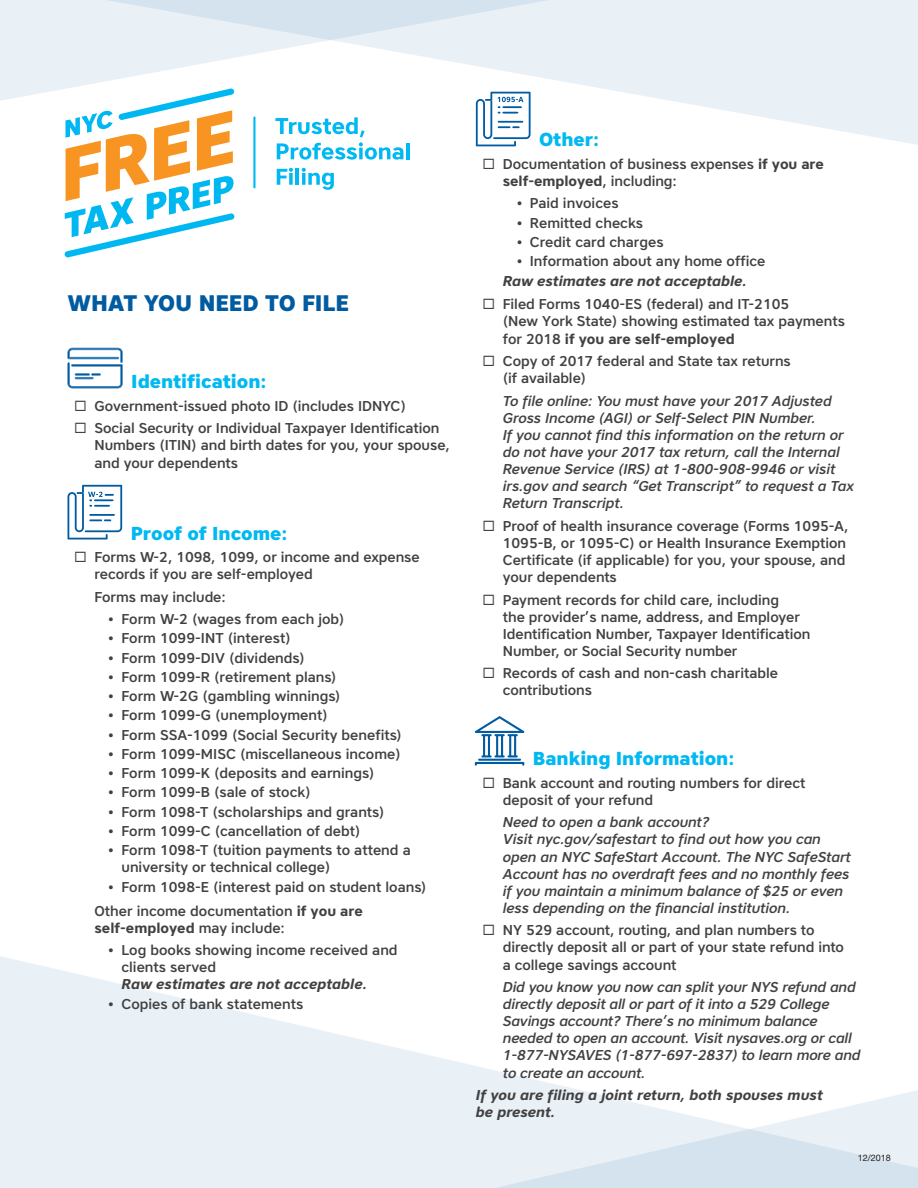
<style>
.page{position:relative;width:918px;height:1188px;background:#fff}
.page>*{position:absolute;margin:0;border:0;box-sizing:border-box;transform-origin:0 0}
.t1{font:800 22.5px "Core Sans A75";letter-spacing:-.005em;color:#005ba1}
.t2{font:800 18.75px "Core Sans A75";letter-spacing:-.005em;color:#00b9f2}
.t3{font:500 14.25px/17.1px "Core Sans A55";letter-spacing:-.005em;color:#414142}
.t4{font:italic 500 14.25px/17.1px "Core Sans A55";letter-spacing:-.005em;color:#414142}
.t5{font:italic 700 14.25px/17.1px "Core Sans A65";color:#414142}
.t6{font:700 14.25px "Core Sans A65";letter-spacing:-.005em;color:#414142}
.t7{font:9px "Helvetica Neue LT Std";color:#231f20}
.s1{font-family:"Core Sans A65";font-weight:700}
.s2{font-family:"Core Sans A55";font-weight:500}
</style>
<div class="page">
<svg style="left:0;top:0;width:918px;height:147px;fill:#e9f0f6"></svg>
<svg style="left:0;top:956px;width:569px;height:132px;fill:#eff4f9"></svg>
<svg style="left:0;top:1088px;width:918px;height:100px;background:#e7eff5"></svg>
<svg style="left:67px;top:348px;width:56px;height:40px"></svg>
<svg style="left:68px;top:485px;width:54px;height:55px"></svg>
<svg style="left:476px;top:92px;width:55px;height:54px"></svg>
<hr style="left:253px;top:116px;width:3px;height:72px;background:#00b9f2">
<svg style="left:275px;top:117px;width:128px;height:43px"></svg>
<hr style="left:406px;top:143px;width:4px;height:16px;background:#00b9f2">
<svg style="left:277px;top:168px;width:16px;height:17px"></svg>
<hr style="left:296px;top:168px;width:3px;height:17px;background:#00b9f2">
<svg style="left:302px;top:168px;width:32px;height:22px"></svg>
<svg style="left:64px;top:88px;width:171px;height:169px"></svg>
<svg style="left:475px;top:716px;width:49px;height:50px"></svg>
<h1 class="t1" style="left:68px;top:288px;width:283px">WHAT YOU NEED TO FILE</h1>
<h2 class="t2" style="left:131px;top:369px;width:137px">Identification:</h2>
<p class="t3" style="left:95px;top:394px;width:346px;line-height:22.5px">Government-issued photo ID (includes IDNYC)<br>Social Security or Individual Taxpayer Identification</p>
<p class="t3" style="left:95px;top:437px;width:357px">Numbers (ITIN) and birth dates for you, your spouse, and your dependents</p>
<h2 class="t2" style="left:131px;top:520px;width:158px">Proof of Income:</h2>
<p class="t3" style="left:95px;top:548px;width:327px">Forms W-2, 1098, 1099, or income and expense records if you are self-employed</p>
<p class="t3" style="left:95px;top:588px;width:133px">Forms may include:</p>
<p class="t3" style="left:108px;top:610px;width:238px">• Form W-2 (wages from each job)</p>
<p class="t3" style="left:108px;top:630px;width:184px">• Form 1099-INT (interest)</p>
<p class="t3" style="left:108px;top:649px;width:198px">• Form 1099-DIV (dividends)</p>
<p class="t3" style="left:108px;top:668px;width:230px">• Form 1099-R (retirement plans)</p>
<p class="t3" style="left:108px;top:687px;width:234px">• Form W-2G (gambling winnings)</p>
<p class="t3" style="left:108px;top:707px;width:221px">• Form 1099-G (unemployment)</p>
<p class="t3" style="left:108px;top:726px;width:296px">• Form SSA-1099 (Social Security benefits)</p>
<p class="t3" style="left:108px;top:745px;width:294px">• Form 1099-MISC (miscellaneous income)</p>
<p class="t3" style="left:108px;top:764px;width:268px">• Form 1099-K (deposits and earnings)</p>
<p class="t3" style="left:108px;top:784px;width:204px">• Form 1099-B (sale of stock)</p>
<p class="t3" style="left:108px;top:803px;width:278px">• Form 1098-T (scholarships and grants)</p>
<p class="t3" style="left:108px;top:822px;width:254px">• Form 1099-C (cancellation of debt)</p>
<p class="t3" style="left:121px;top:841px;width:291px;text-indent:-13px">• Form 1098-T (tuition payments to attend a university or technical college)</p>
<p class="t3" style="left:94px;top:874px;width:334px;line-height:23.9px;text-indent:14px">• Form 1098-E (interest paid on student loans)<br>Other income documentation <span class="s1">if you are</span></p>
<p class="t6" style="left:94px;top:918px;width:192px">self-employed <span class="s2">may include:</span></p>
<p class="t3" style="left:121px;top:941px;width:278px;text-indent:-13px">• Log books showing income received and clients served</p>
<p class="t5" style="left:121px;top:976px;width:247px">Raw estimates are not acceptable.</p>
<p class="t3" style="left:108px;top:995px;width:197px">• Copies of bank statements</p>
<h2 class="t2" style="left:539px;top:127px;width:61px">Other:</h2>
<p class="t3" style="left:503px;top:155px;width:323px">Documentation of business expenses <span class="s1">if you are</span></p>
<p class="t6" style="left:503px;top:172px;width:176px">self-employed<span class="s2">, including:</span></p>
<p class="t3" style="left:516px;top:195px;width:104px">• Paid invoices</p>
<p class="t3" style="left:516px;top:214px;width:128px">• Remitted checks</p>
<p class="t3" style="left:516px;top:233px;width:149px">• Credit card charges</p>
<p class="t3" style="left:516px;top:252px;width:251px">• Information about any home office</p>
<p class="t5" style="left:503px;top:272px;width:246px">Raw estimates are not acceptable.</p>
<p class="t3" style="left:503px;top:296px;width:344px">Filed Forms 1040-ES (federal) and IT-2105<br>(New York State) showing estimated tax payments</p>
<p class="t6" style="left:503px;top:329px;width:233px"><span class="s2">for 2018</span> if you are self-employed</p>
<p class="t3" style="left:503px;top:352px;width:290px">Copy of 2017 federal and State tax returns (if available)</p>
<p class="t4" style="left:503px;top:392px;width:353px">To file online: You must have your 2017 Adjusted Gross Income (AGI) or Self-Select PIN Number.<br>If you cannot find this information on the return or do not have your 2017 tax return, call the Internal Revenue Service (IRS) at 1-800-908-9946 or visit irs.gov and search “Get Transcript” to request a Tax Return Transcript.</p>
<p class="t3" style="left:503px;top:517px;width:347px">Proof of health insurance coverage (Forms 1095-A, 1095-B, or 1095-C) or Health Insurance Exemption Certificate (if applicable) for you, your spouse, and your dependents</p>
<p class="t3" style="left:503px;top:591px;width:309px">Payment records for child care, including<br>the provider’s name, address, and Employer Identification Number, Taxpayer Identification Number, or Social Security number</p>
<p class="t3" style="left:503px;top:665px;width:277px">Records of cash and non-cash charitable contributions</p>
<h2 class="t2" style="left:533px;top:746px;width:203px">Banking Information:</h2>
<p class="t3" style="left:503px;top:774px;width:304px">Bank account and routing numbers for direct deposit of your refund</p>
<p class="t4" style="left:503px;top:813px;width:350px">Need to open a bank account?<br>Visit nyc.gov/safestart to find out how you can open an NYC SafeStart Account. The NYC SafeStart Account has no overdraft fees and no monthly fees if you maintain a minimum balance of $25 or even less depending on the financial institution.</p>
<p class="t3" style="left:503px;top:921px;width:343px">NY 529 account, routing, and plan numbers to directly deposit all or part of your state refund into a college savings account</p>
<p class="t4" style="left:503px;top:978px;width:359px">Did you know you now can split your NYS refund and directly deposit all or part of it into a 529 College Savings account? There’s no minimum balance needed to open an account. Visit nysaves.org or call 1-877-NYSAVES (1-877-697-2837) to learn more and to create an account.</p>
<p class="t5" style="left:476px;top:1086px;width:349px">If you are filing a joint return, both spouses must be present.</p>
<p class="t7" style="left:858px;top:1152px;width:35px">12/2018</p>
</div>
